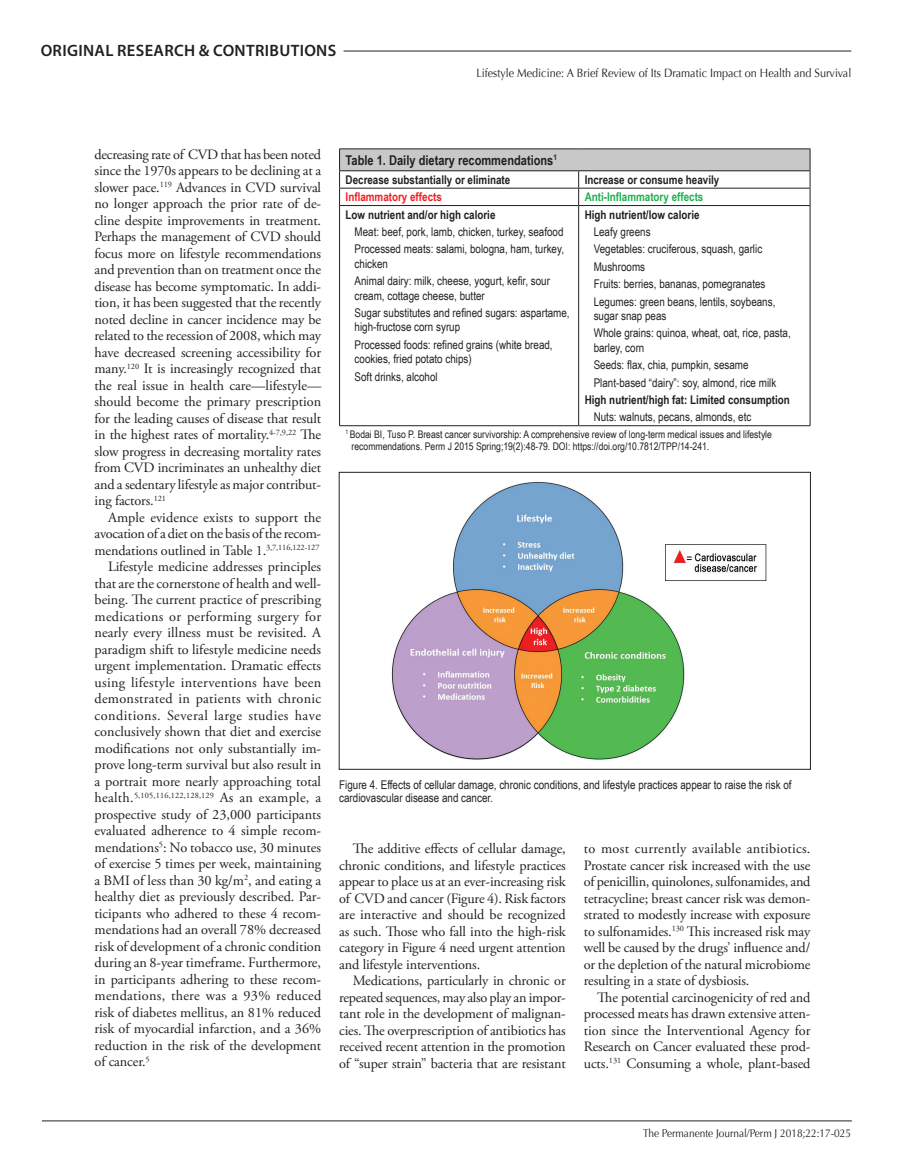
<style>
.page{position:relative;width:905px;height:1161px;background:#fff}
.page>*{position:absolute;margin:0;border:0;box-sizing:border-box;transform-origin:0 0}
.t1{font:600 16.5px "Myriad Pro";letter-spacing:.02em;color:#231f20}
.BT{font:14.25px/16.5px "Adobe Garamond Pro";letter-spacing:-.01em;color:#231f20;text-align:justify}
.Table_Head{font:700 13.5px "Arial Narrow";color:#231f20}
.Table_Text_left{font:12px/14.4px "Arial Narrow";color:#231f20}
.Caption{font:12px/13.5px "Arial Narrow";color:#231f20}
.Table_Text_Left{font:700 12px "Arial Narrow";color:#231f20}
.t2{font:12px "Optima";color:#231f20;scale:.9 1}
.Table_SubHead_Cen{font:700 12px "Arial Narrow";color:#231f20}
.Table_SubHead_Cen-2{font:700 12px "Arial Narrow";color:#1fb04f}
.Table_SubHead_Cen-3{font:700 12px "Arial Narrow";color:#ee1f23}
.t3{font:11.25px "Optima";color:#231f20;scale:.9 1}
.Table_Caption_abc{font:10.5px/12.6px "Arial Narrow";color:#231f20}
.BT-2{font:8.25px "Adobe Garamond Pro";letter-spacing:.02em;color:#231f20}
.s1{font-size:14.25px}
</style>
<div class="page">
<hr style="left:42px;top:1121px;width:809px;height:1px;background:#231f20">
<hr style="left:343px;top:51px;width:508px;height:1px;background:#231f20">
<img style="left:391px;top:481px;width:376px;height:279px">
<div style="left:339px;top:472px;width:471px;height:298px;border:1px solid #231f20"></div>
<div style="left:339px;top:149px;width:471px;height:22px;background:#c7c8ca"></div>
<hr style="left:339px;top:188px;width:239px;height:1px;background:#231f20">
<hr style="left:578px;top:188px;width:232px;height:1px;background:#231f20">
<hr style="left:339px;top:205px;width:239px;height:1px;background:#231f20">
<hr style="left:578px;top:205px;width:232px;height:1px;background:#231f20">
<svg style="left:578px;top:171px;width:1px;height:34px"></svg>
<hr style="left:578px;top:206px;width:1px;height:219px;background:#231f20">
<hr style="left:339px;top:206px;width:1px;height:219px;background:#231f20">
<hr style="left:809px;top:206px;width:1px;height:219px;background:#231f20">
<hr style="left:339px;top:148px;width:239px;height:1px;background:#231f20">
<svg style="left:339px;top:149px;width:1px;height:56px"></svg>
<hr style="left:578px;top:148px;width:232px;height:1px;background:#231f20">
<svg style="left:809px;top:149px;width:1px;height:56px"></svg>
<hr style="left:339px;top:170px;width:239px;height:1px;background:#231f20">
<hr style="left:578px;top:170px;width:232px;height:1px;background:#231f20">
<hr style="left:339px;top:425px;width:239px;height:1px;background:#231f20">
<hr style="left:578px;top:425px;width:232px;height:1px;background:#231f20">
<p class="t1" style="left:41px;top:40px;width:297px">ORIGINAL RESEARCH &amp; CONTRIBUTIONS</p>
<p class="t2" style="left:476px;top:66px;width:418px">Lifestyle Medicine: A Brief Review of Its Dramatic Impact on Health and Survival</p>
<p class="BT" style="left:94px;top:147px;width:228px">decreasing rate of CVD that has been noted since the 1970s appears to be declining at a slower pace.<sup>119</sup> Advances in CVD survival no longer approach the prior rate of de&shy;cline despite improvements in treatment.<br>Perhaps the management of CVD should focus more on lifestyle recommendations and prevention than on treatment once the disease has become symptomatic. In addi&shy;tion, it has been suggested that the recently noted decline in cancer incidence may be related to the recession of 2008, which may have decreased screening accessibility for many.<sup>120</sup> It is increasingly recognized that the real issue in health care—lifestyle— should become the primary prescription for the leading causes of disease that result in the highest rates of mortality.<sup>4-7,9,22</sup> The slow progress in decreasing mortality rates from CVD incriminates an unhealthy diet and a sedentary lifestyle as major contribut&shy;ing factors.<sup>121</sup></p>
<p class="BT" style="left:94px;top:510px;width:228px;text-indent:14px">Ample evidence exists to support the avocation of a diet on the basis of the recom&shy;mendations outlined in Table 1.<sup>3,7,116,122-127</sup></p>
<p class="BT" style="left:94px;top:559px;width:228px;text-indent:14px">Lifestyle medicine addresses principles that are the cornerstone of health and well&shy;being. The current practice of prescribing medications or performing surgery for nearly every illness must be revisited. A paradigm shift to lifestyle medicine needs urgent implementation. Dramatic effects using lifestyle interventions have been demonstrated in patients with chronic conditions. Several large studies have conclusively shown that diet and exercise modifications not only substantially im&shy;prove long-term survival but also result in a portrait more nearly approaching total</p>
<p class="BT-2" style="left:94px;top:790px;width:228px"><span class="s1">health.</span>5,105,116,122,128,129 <span class="s1">As an example, a</span></p>
<p class="BT" style="left:94px;top:807px;width:228px">prospective study of 23,000 participants evaluated adherence to 4 simple recom&shy;mendations<sup>5</sup>: No tobacco use, 30 minutes of exercise 5 times per week, maintaining a BMI of less than 30 kg/m<sup>2</sup>, and eating a healthy diet as previously described. Par&shy;ticipants who adhered to these 4 recom&shy;mendations had an overall 78% decreased risk of development of a chronic condition during an 8-year timeframe. Furthermore, in participants adhering to these recom&shy;mendations, there was a 93% reduced risk of diabetes mellitus, an 81% reduced risk of myocardial infarction, and a 36% reduction in the risk of the development of cancer.<sup>5</sup></p>
<p class="Table_Head" style="left:345px;top:150px;width:213px">Table 1. Daily dietary recommendations<sup>1</sup></p>
<p class="Table_SubHead_Cen" style="left:345px;top:171px;width:166px">Decrease substantially or eliminate</p>
<p class="Table_SubHead_Cen" style="left:584px;top:171px;width:136px">Increase or consume heavily</p>
<p class="Table_SubHead_Cen-3" style="left:345px;top:188px;width:98px">Inflammatory effects</p>
<p class="Table_SubHead_Cen-2" style="left:584px;top:188px;width:120px">Anti-Inflammatory effects</p>
<p class="Table_Text_Left" style="left:345px;top:205px;width:151px">Low nutrient and/or high calorie</p>
<p class="Table_Text_left" style="left:354px;top:224px;width:210px">Meat: beef, pork, lamb, chicken, turkey, seafood</p>
<p class="Table_Text_left" style="left:354px;top:242px;width:211px">Processed meats: salami, bologna, ham, turkey, chicken</p>
<p class="Table_Text_left" style="left:354px;top:273px;width:197px">Animal dairy: milk, cheese, yogurt, kefir, sour cream, cottage cheese, butter</p>
<p class="Table_Text_left" style="left:354px;top:305px;width:216px">Sugar substitutes and refined sugars: aspartame, high-fructose corn syrup</p>
<p class="Table_Text_left" style="left:354px;top:337px;width:200px">Processed foods: refined grains (white bread, cookies, fried potato chips)</p>
<p class="Table_Text_left" style="left:354px;top:369px;width:85px">Soft drinks, alcohol</p>
<p class="Table_Text_Left" style="left:584px;top:205px;width:116px">High nutrient/low calorie</p>
<p class="Table_Text_left" style="left:593px;top:224px;width:58px">Leafy greens</p>
<p class="Table_Text_left" style="left:593px;top:242px;width:170px">Vegetables: cruciferous, squash, garlic</p>
<p class="Table_Text_left" style="left:593px;top:259px;width:53px">Mushrooms</p>
<p class="Table_Text_left" style="left:593px;top:276px;width:173px">Fruits: berries, bananas, pomegranates</p>
<p class="Table_Text_left" style="left:593px;top:294px;width:183px">Legumes: green beans, lentils, soybeans, sugar snap peas</p>
<p class="Table_Text_left" style="left:593px;top:326px;width:198px">Whole grains: quinoa, wheat, oat, rice, pasta, barley, corn</p>
<p class="Table_Text_left" style="left:593px;top:357px;width:156px">Seeds: flax, chia, pumpkin, sesame</p>
<p class="Table_Text_left" style="left:593px;top:375px;width:184px">Plant-based “dairy”: soy, almond, rice milk</p>
<p class="Table_Text_Left" style="left:584px;top:391px;width:207px">High nutrient/high fat: Limited consumption</p>
<p class="Table_Text_left" style="left:593px;top:410px;width:159px">Nuts: walnuts, pecans, almonds, etc</p>
<p class="Table_Caption_abc" style="left:351px;top:427px;width:422px;text-indent:-6px"><sup>1</sup> Bodai BI, Tuso P. Breast cancer survivorship: A comprehensive review of long-term medical issues and lifestyle recommendations. Perm J 2015 Spring;19(2):48-79. DOI: https://doi.org/10.7812/TPP/14-241.</p>
<p class="Caption" style="left:339px;top:777px;width:454px">Figure 4. Effects of cellular damage, chronic conditions, and lifestyle practices appear to raise the risk of cardiovascular disease and cancer.</p>
<p class="BT" style="left:339px;top:841px;width:228px;text-indent:14px">The additive effects of cellular damage, chronic conditions, and lifestyle practices appear to place us at an ever-increasing risk of CVD and cancer (Figure 4). Risk factors are interactive and should be recognized as such. Those who fall into the high-risk category in Figure 4 need urgent attention and lifestyle interventions.</p>
<p class="BT" style="left:339px;top:973px;width:228px;text-indent:14px">Medications, particularly in chronic or repeated sequences, may also play an impor&shy;tant role in the development of malignan&shy;cies. The overprescription of antibiotics has received recent attention in the promotion of “super strain” bacteria that are resistant</p>
<p class="BT" style="left:584px;top:841px;width:228px">to most currently available antibiotics.<br>Prostate cancer risk increased with the use of penicillin, quinolones, sulfonamides, and tetracycline; breast cancer risk was demon&shy;strated to modestly increase with exposure to sulfonamides.<sup>130</sup> This increased risk may well be caused by the drugs’ influence and/ or the depletion of the natural microbiome resulting in a state of dysbiosis.</p>
<p class="BT" style="left:584px;top:989px;width:228px;text-indent:14px">The potential carcinogenicity of red and processed meats has drawn extensive atten&shy;tion since the Interventional Agency for Research on Cancer evaluated these prod&shy;ucts.<sup>131</sup> Consuming a whole, plant-based</p>
<p class="t3" style="left:643px;top:1127px;width:232px">The Permanente Journal/Perm J 2018;22:17-025</p>
</div>
